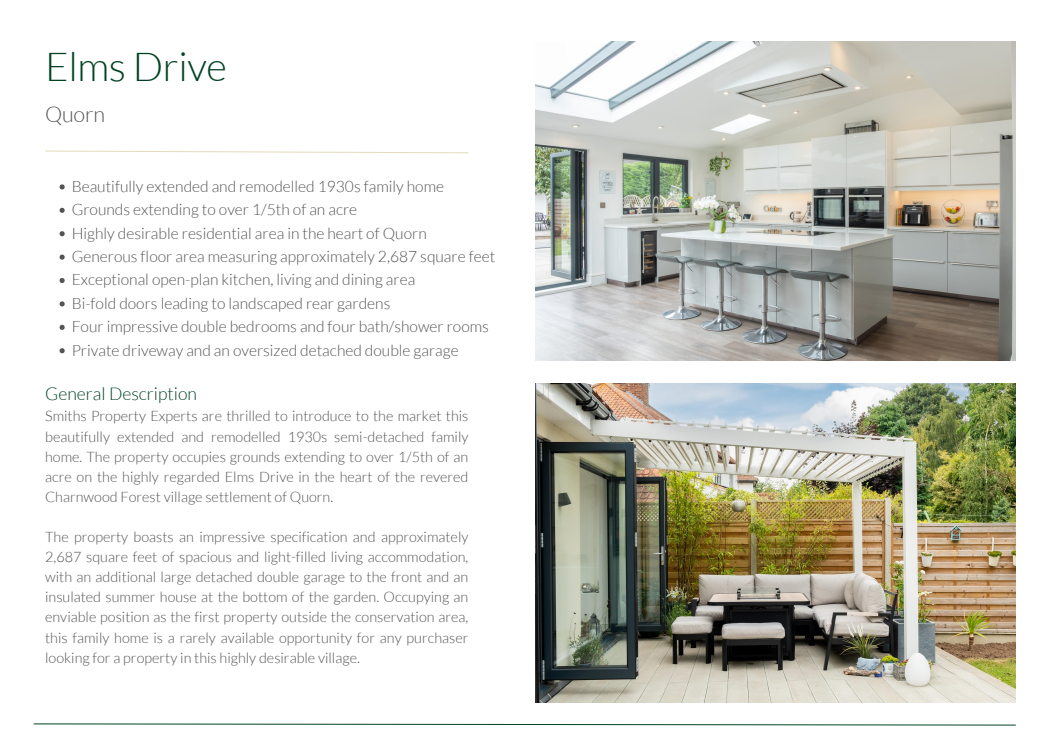
<style>
.page{position:relative;width:1053px;height:744px;background:#fff}
.page>*{position:absolute;margin:0;border:0;box-sizing:border-box;transform-origin:0 0}
.t1{font:300 40px "Lato";letter-spacing:-.01em;color:#004324}
.t2{font:300 21.6px "Lato";letter-spacing:-.01em;color:#545454}
.t3{font:300 17.6px "Lato";color:#004324}
.t4{font:300 15.6px/23.4px "Lato";color:#545454}
.t5{font:300 14.4px/20.1px "Lato";color:#545454;text-align:justify}
</style>
<div class="page">
<svg style="left:45px;top:150px;width:424px;height:3px"></svg>
<svg style="left:33px;top:723px;width:983px;height:3px"></svg>
<svg style="left:60px;top:184px;width:5px;height:5px"></svg>
<svg style="left:60px;top:208px;width:5px;height:5px"></svg>
<svg style="left:60px;top:231px;width:5px;height:5px"></svg>
<svg style="left:60px;top:255px;width:5px;height:5px"></svg>
<svg style="left:60px;top:278px;width:5px;height:5px"></svg>
<svg style="left:60px;top:301px;width:5px;height:5px"></svg>
<svg style="left:60px;top:325px;width:5px;height:5px"></svg>
<svg style="left:60px;top:348px;width:5px;height:5px"></svg>
<img style="left:535px;top:41px;width:479px;height:320px">
<img style="left:535px;top:383px;width:479px;height:320px">
<h1 class="t1" style="left:45px;top:41px;width:183px">Elms Drive</h1>
<h2 class="t2" style="left:45px;top:101px;width:61px">Quorn</h2>
<p class="t4" style="left:72px;top:174px;width:425px">Beautifully extended and remodelled 1930s family home Grounds extending to over 1/5th of an acre<br>Highly desirable residential area in the heart of Quorn Generous floor area measuring approximately 2,687 square feet Exceptional open-plan kitchen, living and dining area<br>Bi-fold doors leading to landscaped rear gardens<br>Four impressive double bedrooms and four bath/shower rooms Private driveway and an oversized detached double garage</p>
<p class="t3" style="left:45px;top:383px;width:153px">General Description</p>
<p class="t5" style="left:45px;top:406px;width:424px">Smiths Property Experts are thrilled to introduce to the market this beautifully extended and remodelled 1930s semi-detached family home. The property occupies grounds extending to over 1/5th of an acre on the highly regarded Elms Drive in the heart of the revered Charnwood Forest village settlement of Quorn.</p>
<p class="t5" style="left:45px;top:526px;width:424px">The property boasts an impressive specification and approximately 2,687 square feet of spacious and light-filled living accommodation, with an additional large detached double garage to the front and an insulated summer house at the bottom of the garden. Occupying an enviable position as the first property outside the conservation area, this family home is a rarely available opportunity for any purchaser looking for a property in this highly desirable village.</p>
</div>
